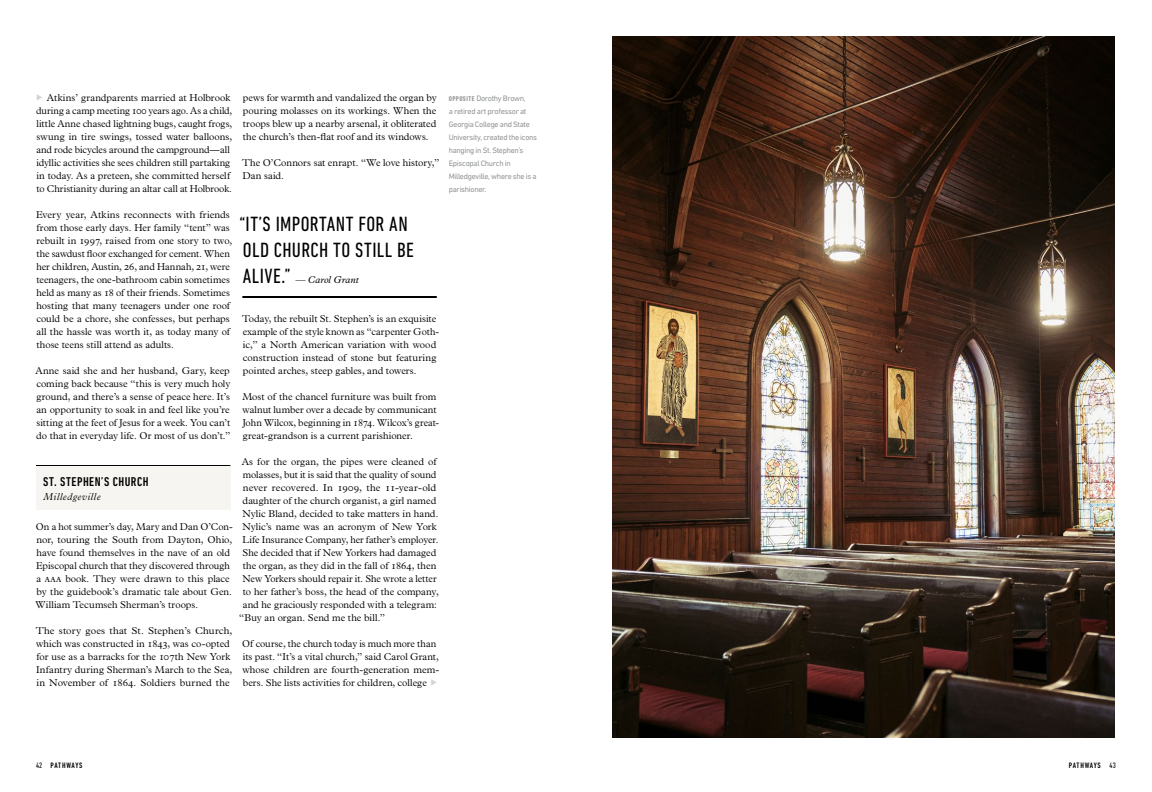
<style>
.page{position:relative;width:1152px;height:792px;background:#fff}
.page>*{position:absolute;margin:0;border:0;box-sizing:border-box;transform-origin:0 0}
.t1{font:condensed 21px/26px "DIN Next LT Pro";letter-spacing:.025em;color:#000}
.t2{font:500 condensed 13px "DIN Next LT Pro";letter-spacing:.04em;color:#000}
.t3{font:300 10px/13px "Plantin MT Pro";color:#000}
.t4{font:italic 10px "Plantin MT Pro";letter-spacing:.005em;color:#000}
.t5{font:italic 300 10px "Plantin MT Pro";letter-spacing:.045em;color:#000}
.t6{font:8px/13px "DIN Next LT Pro";letter-spacing:-.04em;color:#939598}
.t7{font:500 condensed 8px "DIN Next LT Pro";letter-spacing:.07em;color:#000}
.s1{font-family:"DIN Next LT Pro";font-style:normal;font-stretch:condensed;font-size:21px}
.s2{font-weight:700;font-stretch:condensed;font-size:7px}
.s3{font-weight:400}
</style>
<div class="page">
<div style="left:36px;top:465px;width:194px;height:44px;background:#f7f5f1"></div>
<hr style="left:36px;top:465px;width:194px;height:1px;background:#000">
<img style="left:612px;top:36px;width:503px;height:702px">
<hr style="left:242px;top:296px;width:195px;height:2px;background:#000">
<p class="t3" style="left:36px;top:91px;width:198px;text-indent:11px">Atkins’ grandparents married at Holbrook during a camp meeting 100 years ago. As a child, little Anne chased lightning bugs, caught frogs, swung in tire swings, tossed water balloons, and rode bicycles around the campground—all idyllic activities she sees children still partaking in today. As a preteen, she committed herself to Christianity during an altar call at Holbrook.</p>
<p class="t3" style="left:36px;top:208px;width:198px">Every year, Atkins reconnects with friends from those early days. Her family “tent” was rebuilt in 1997, raised from one story to two, the sawdust floor exchanged for cement. When her children, Austin, 26, and Hannah, 21, were teenagers, the one-bathroom cabin sometimes held as many as 18 of their friends. Sometimes hosting that many teenagers under one roof could be a chore, she confesses, but perhaps all the hassle was worth it, as today many of those teens still attend as adults.</p>
<p class="t3" style="left:35px;top:364px;width:197px;text-align:justify">Anne said she and her husband, Gary, keep coming back because “this is very much holy ground, and there’s a sense of peace here. It’s an opportunity to soak in and feel like you’re sitting at the feet of Jesus for a week. You can’t do that in everyday life. Or most of us don’t.”</p>
<h2 class="t2" style="left:43px;top:474px;width:107px">ST. STEPHEN’S CHURCH</h2>
<p class="t5" style="left:43px;top:491px;width:59px">Milledgeville</p>
<p class="t3" style="left:36px;top:520px;width:199px">On a hot summer’s day, Mary and Dan O’Con&shy;nor, touring the South from Dayton, Ohio, have found themselves in the nave of an old Episcopal church that they discovered through a AAA book. They were drawn to this place by the guidebook’s dramatic tale about Gen.<br>William Tecumseh Sherman’s troops.</p>
<p class="t3" style="left:36px;top:624px;width:198px">The story goes that St. Stephen’s Church, which was constructed in 1843, was co-opted for use as a barracks for the 107th New York Infantry during Sherman’s March to the Sea, in November of 1864. Soldiers burned the</p>
<p class="t3" style="left:243px;top:91px;width:196px;text-align:justify">pews for warmth and vandalized the organ by pouring molasses on its workings. When the troops blew up a nearby arsenal, it obliterated the church’s then-flat roof and its windows.</p>
<p class="t3" style="left:242px;top:156px;width:199px">The O’Connors sat enrapt. “We love history,”<br>Dan said.</p>
<h1 class="t1" style="left:239px;top:211px;width:176px">“IT’S IMPORTANT FOR AN<br>OLD CHURCH TO STILL BE</h1>
<p class="t4" style="left:243px;top:274px;width:117px"><span class="s1">ALIVE.”</span> — Carol Grant</p>
<p class="t3" style="left:242px;top:312px;width:199px">Today, the rebuilt St. Stephen’s is an exquisite example of the style known as “carpenter Goth&shy;ic,” a North American variation with wood construction instead of stone but featuring pointed arches, steep gables, and towers.</p>
<p class="t3" style="left:242px;top:390px;width:198px">Most of the chancel furniture was built from walnut lumber over a decade by communicant John Wilcox, beginning in 1874. Wilcox’s great&shy;great-grandson is a current parishioner.</p>
<p class="t3" style="left:242px;top:455px;width:196px">As for the organ, the pipes were cleaned of</p>
<p class="t3" style="left:243px;top:468px;width:195px">molasses, but it is said that the quality of sound</p>
<p class="t3" style="left:243px;top:481px;width:195px">never recovered. In 1909, the 11-year-old</p>
<p class="t3" style="left:243px;top:494px;width:195px">daughter of the church organist, a girl named</p>
<p class="t3" style="left:243px;top:507px;width:197px">Nylic Bland, decided to take matters in hand.</p>
<p class="t3" style="left:243px;top:520px;width:196px">Nylic’s name was an acronym of New York</p>
<p class="t3" style="left:243px;top:533px;width:197px">Life Insurance Company, her father’s employer.</p>
<p class="t3" style="left:243px;top:546px;width:195px">She decided that if New Yorkers had damaged</p>
<p class="t3" style="left:243px;top:559px;width:195px">the organ, as they did in the fall of 1864, then</p>
<p class="t3" style="left:243px;top:572px;width:196px">New Yorkers should repair it. She wrote a letter</p>
<p class="t3" style="left:243px;top:585px;width:197px">to her father’s boss, the head of the company,</p>
<p class="t3" style="left:243px;top:598px;width:196px">and he graciously responded with a telegram:</p>
<p class="t3" style="left:239px;top:611px;width:147px">“Buy an organ. Send me the bill.”</p>
<p class="t3" style="left:242px;top:637px;width:198px">Of course, the church today is much more than its past. “It’s a vital church,” said Carol Grant, whose children are fourth-generation mem&shy;bers. She lists activities for children, college</p>
<p class="t6" style="left:449px;top:92px;width:90px"><span class="s2">OPPOSITE</span> Dorothy Brown,<br>a retired art professor at<br>Georgia College and State<br>University, created the icons hanging in St. Stephen’s<br>Episcopal Church in<br>Milledgeville, where she is a parishioner.</p>
<p class="t7" style="left:36px;top:761px;width:48px"><span class="s3">42</span> PATHWAYS</p>
<p class="t7" style="left:1069px;top:761px;width:49px">PATHWAYS <span class="s3">43</span></p>
</div>
